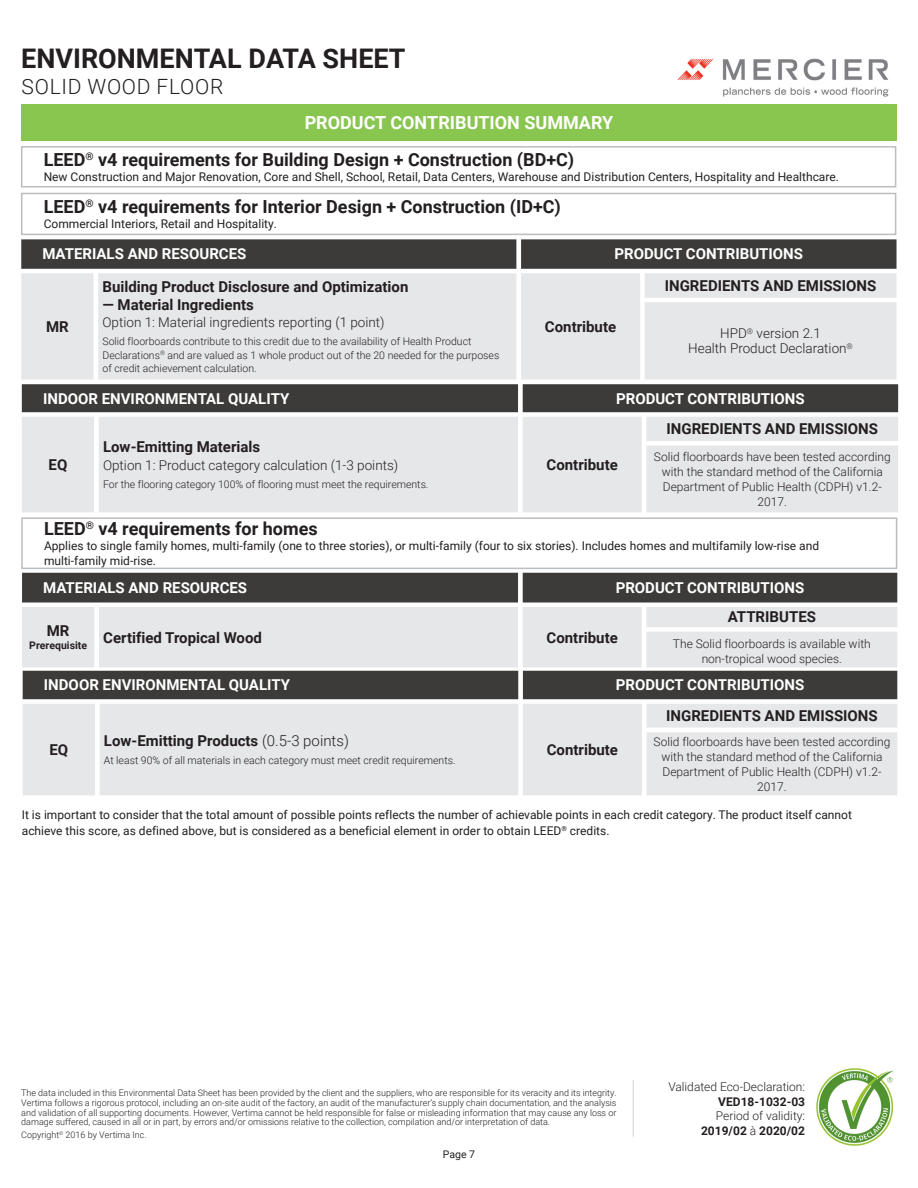
<style>
.page{position:relative;width:918px;height:1188px;background:#fff}
.page>*{position:absolute;margin:0;border:0;box-sizing:border-box;transform-origin:0 0}
.t1{font:700 27px "Roboto";color:#231f20}
.t2{font:300 21px "Roboto";letter-spacing:.035em;color:#231f20}
.t3{font:700 18px "Roboto";color:#231f20}
.t4{font:700 18px "Roboto";color:#fff}
.t5{font:700 15px "Roboto";color:#231f20}
.t6{font:700 15px "Roboto";color:#fff}
.t7{font:300 13.5px/15px "Roboto";color:#231f20;text-align:center}
.t8{font:12px/16.5px "Roboto";color:#231f20}
.t9{font:300 12px/15px "Roboto";color:#231f20;text-align:center}
.t10{font:700 12px "Roboto";color:#231f20}
.t11{font:300 10.5px/13.5px "Roboto";color:#231f20}
.t12{font:10.5px "Roboto";color:#231f20}
.t13{font:300 9px/9.8px "Roboto";color:#231f20;text-align:justify}
.s1{font-weight:300}
.s2{font-weight:700}
</style>
<div class="page">
<hr style="left:633px;top:1080px;width:1px;height:57px;background:#d1d2d4">
<img style="left:816px;top:1068px;width:78px;height:78px">
<img style="left:677px;top:58px;width:212px;height:39px">
<div style="left:21px;top:104px;width:876px;height:37px;background:#89c650"></div>
<svg style="left:21px;top:239px;width:876px;height:30px;background:#41403f"></svg>
<div style="left:21px;top:273px;width:876px;height:107px;background:#e6e7e9"></div>
<div style="left:21px;top:146px;width:875px;height:42px;border:2px solid #bcbdc0"></div>
<div style="left:21px;top:193px;width:875px;height:42px;border:2px solid #bcbdc0"></div>
<div style="left:22px;top:384px;width:876px;height:28px;background:#3c3b3a"></div>
<div style="left:22px;top:417px;width:876px;height:95px;background:#e6e7e9"></div>
<div style="left:22px;top:573px;width:875px;height:30px;background:#3c3b3a"></div>
<div style="left:22px;top:607px;width:875px;height:61px;background:#e6e7e9"></div>
<div style="left:23px;top:671px;width:874px;height:28px;background:#3c3b3a"></div>
<div style="left:23px;top:704px;width:874px;height:91px;background:#e6e7e9"></div>
<div style="left:21px;top:517px;width:876px;height:52px;border:2px solid #bcbdc0"></div>
<h1 class="t1" style="left:21px;top:40px;width:386px">ENVIRONMENTAL DATA SHEET</h1>
<h2 class="t2" style="left:22px;top:72px;width:203px">SOLID WOOD FLOOR</h2>
<h3 class="t4" style="left:305px;top:110px;width:310px">PRODUCT CONTRIBUTION SUMMARY</h3>
<h3 class="t3" style="left:44px;top:147px;width:532px">LEED<sup>®</sup> v4 requirements for Building Design + Construction (BD+C)</h3>
<p class="t8" style="left:44px;top:168px;width:797px">New Construction and Major Renovation, Core and Shell, School, Retail, Data Centers, Warehouse and Distribution Centers, Hospitality and Healthcare.</p>
<h3 class="t3" style="left:44px;top:194px;width:519px">LEED<sup>®</sup> v4 requirements for Interior Design + Construction (ID+C)</h3>
<p class="t8" style="left:44px;top:215px;width:235px">Commercial Interiors, Retail and Hospitality.</p>
<p class="t6" style="left:43px;top:244px;width:205px">MATERIALS AND RESOURCES</p>
<p class="t6" style="left:614px;top:244px;width:190px">PRODUCT CONTRIBUTIONS</p>
<p class="t5" style="left:46px;top:316px;width:24px">MR</p>
<p class="t5" style="left:102px;top:276px;width:308px">Building Product Disclosure and Optimization</p>
<p class="t5" style="left:102px;top:294px;width:153px">— Material Ingredients</p>
<p class="t7" style="left:102px;top:314px;width:284px">Option 1: Material ingredients reporting (1 point)</p>
<p class="t11" style="left:102px;top:334px;width:398px">Solid floorboards contribute to this credit due to the availability of Health Product<br>Declarations<sup>®</sup> and are valued as 1 whole product out of the 20 needed for the purposes of credit achievement calculation.</p>
<p class="t5" style="left:545px;top:316px;width:73px">Contribute</p>
<p class="t5" style="left:665px;top:275px;width:213px">INGREDIENTS AND EMISSIONS</p>
<p class="t7" style="left:688px;top:325px;width:166px">HPD<sup>®</sup> version 2.1<br>Health Product Declaration<sup>®</sup></p>
<p class="t6" style="left:43px;top:388px;width:248px">INDOOR ENVIRONMENTAL QUALITY</p>
<p class="t6" style="left:616px;top:388px;width:190px">PRODUCT CONTRIBUTIONS</p>
<p class="t5" style="left:49px;top:454px;width:20px">EQ</p>
<p class="t5" style="left:103px;top:436px;width:159px">Low-Emitting Materials</p>
<p class="t7" style="left:103px;top:457px;width:297px">Option 1: Product category calculation (1-3 points)</p>
<p class="t11" style="left:103px;top:477px;width:327px">For the flooring category 100% of flooring must meet the requirements.</p>
<p class="t5" style="left:547px;top:454px;width:73px">Contribute</p>
<p class="t5" style="left:667px;top:418px;width:213px">INGREDIENTS AND EMISSIONS</p>
<p class="t9" style="left:654px;top:449px;width:238px">Solid floorboards have been tested according with the standard method of the California Department of Public Health (CDPH) v1.2- 2017.</p>
<h3 class="t3" style="left:44px;top:516px;width:275px">LEED<sup>®</sup> v4 requirements for homes</h3>
<p class="t8" style="left:44px;top:537px;width:777px;line-height:15px">Applies to single family homes, multi-family (one to three stories), or multi-family (four to six stories). Includes homes and multifamily low-rise and multi-family mid-rise.</p>
<p class="t6" style="left:43px;top:577px;width:205px">MATERIALS AND RESOURCES</p>
<p class="t6" style="left:616px;top:577px;width:190px">PRODUCT CONTRIBUTIONS</p>
<p class="t5" style="left:47px;top:620px;width:24px">MR</p>
<p class="t5" style="left:728px;top:607px;width:90px">ATTRIBUTES</p>
<p class="t9" style="left:673px;top:636px;width:199px">The Solid floorboards is available with non-tropical wood species.</p>
<p class="t5" style="left:29px;top:627px;width:234px"><sub>Prerequisite</sub> Certified Tropical Wood</p>
<p class="t5" style="left:547px;top:627px;width:73px">Contribute</p>
<p class="t6" style="left:44px;top:674px;width:248px">INDOOR ENVIRONMENTAL QUALITY</p>
<p class="t6" style="left:616px;top:674px;width:190px">PRODUCT CONTRIBUTIONS</p>
<p class="t5" style="left:49px;top:739px;width:20px">EQ</p>
<p class="t5" style="left:104px;top:730px;width:247px">Low-Emitting Products <span class="s1">(0.5-3 points)</span></p>
<p class="t11" style="left:104px;top:753px;width:353px">At least 90% of all materials in each category must meet credit requirements.</p>
<p class="t5" style="left:547px;top:739px;width:73px">Contribute</p>
<p class="t5" style="left:666px;top:705px;width:213px">INGREDIENTS AND EMISSIONS</p>
<p class="t9" style="left:654px;top:733px;width:238px">Solid floorboards have been tested according with the standard method of the California Department of Public Health (CDPH) v1.2- 2017.</p>
<p class="t8" style="left:22px;top:806px;width:832px">It is important to consider that the total amount of possible points reflects the number of achievable points in each credit category. The product itself cannot achieve this score, as defined above, but is considered as a beneficial element in order to obtain LEED<sup>®</sup> credits.</p>
<p class="t13" style="left:21px;top:1088px;width:597px">The data included in this Environmental Data Sheet has been provided by the client and the suppliers, who are responsible for its veracity and its integrity.<br>Vertima follows a rigorous protocol, including an on-site audit of the factory, an audit of the manufacturer’s supply chain documentation, and the analysis and validation of all supporting documents. However, Vertima cannot be held responsible for false or misleading information that may cause any loss or damage suffered, caused in all or in part, by errors and/or omissions relative to the collection, compilation and/or interpretation of data.</p>
<p class="t13" style="left:21px;top:1130px;width:127px">Copyright<sup>©</sup> 2016 by Vertima Inc.</p>
<p class="t12" style="left:443px;top:1147px;width:34px">Page 7</p>
<p class="t9" style="left:668px;top:1079px;width:138px">Validated Eco-Declaration:</p>
<p class="t10" style="left:718px;top:1093px;width:88px">VED18-1032-03</p>
<p class="t9" style="left:701px;top:1108px;width:106px;line-height:14.4px;text-align:right">Period of validity:<br><span class="s2">2019/02</span> à <span class="s2">2020/02</span></p>
</div>
